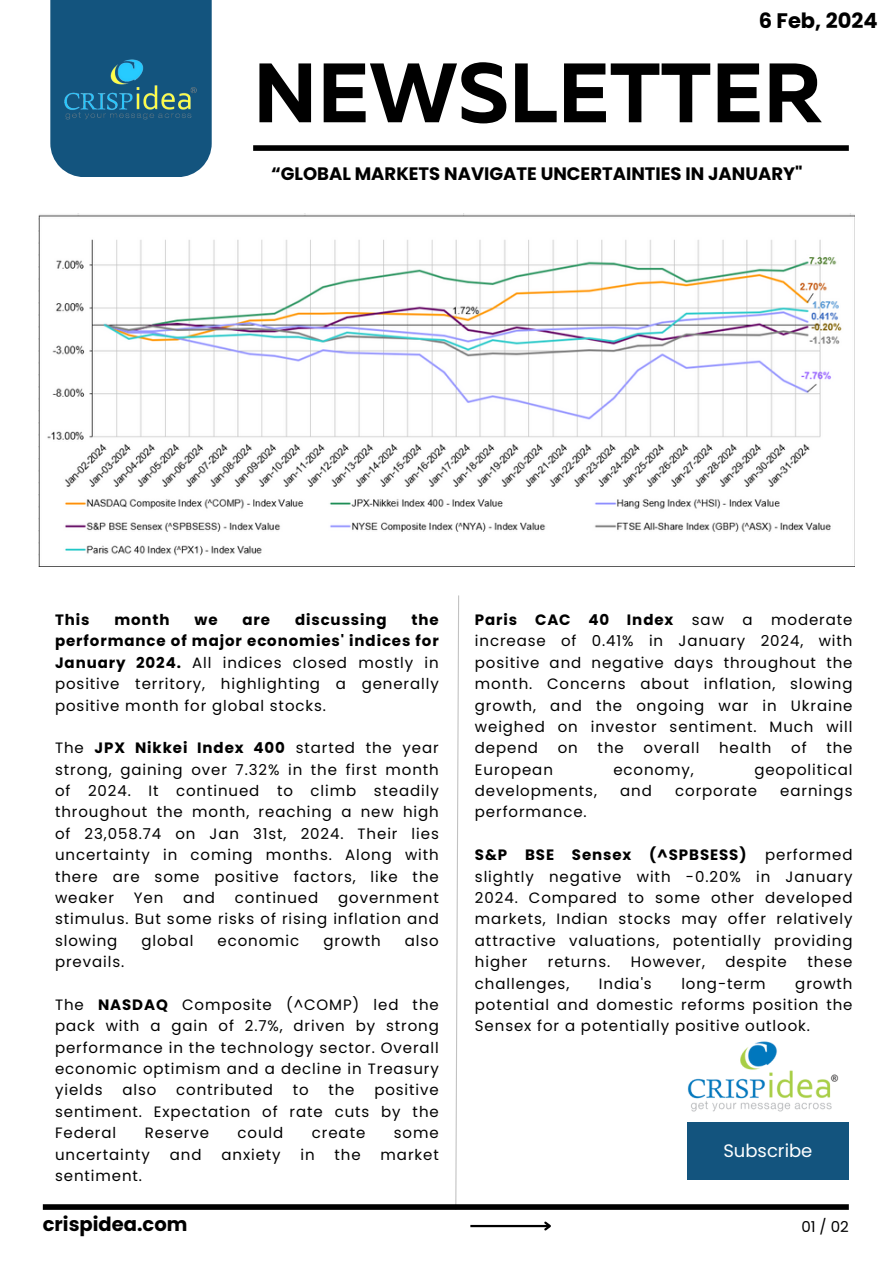
<style>
.page{position:relative;width:893px;height:1264px;background:#fff}
.page>*{position:absolute;margin:0;border:0;box-sizing:border-box;transform-origin:0 0}
.t1{font:700 84px "Muller";color:#000}
.t2{font:700 21px "Poppins";color:#000}
.t3{font:700 19.5px "Poppins";color:#000}
.t4{font:700 18px "Poppins";color:#000}
.t5{font:18px "Poppins";color:#fff}
.t6{font:15px/21.3px "Poppins";letter-spacing:.06em;color:#000;text-align:justify}
.t7{font:700 15px "Poppins";letter-spacing:.06em;color:#000}
.s1{font-weight:700}
</style>
<div class="page">
<div style="left:50px;top:0;width:162px;height:177px;background:#13547e"></div>
<div style="left:253px;top:145px;width:595px;height:6px;background:#000"></div>
<hr style="left:470px;top:1224px;width:80px;height:3px;background:#000">
<svg style="left:542px;top:1221px;width:9px;height:10px"></svg>
<img style="left:50px;top:38px;width:162px;height:122px">
<div style="left:687px;top:1122px;width:161px;height:57px;background:#13547e"></div>
<svg style="left:455px;top:595px;width:4px;height:615px"></svg>
<img style="left:39px;top:213px;width:815px;height:353px">
<div style="left:43px;top:1204px;width:805px;height:5px;background:#000"></div>
<img style="left:687px;top:1041px;width:162px;height:83px">
<p class="t2" style="left:758px;top:6px;width:120px">6 Feb, 2024</p>
<h2 class="t1" style="left:253px;top:58px;width:571px">NEWSLETTER</h2>
<p class="t4" style="left:271px;top:161px;width:533px">“GLOBAL MARKETS NAVIGATE UNCERTAINTIES IN JANUARY"</p>
<p class="t7" style="left:55px;top:609px;width:36px">This</p>
<p class="t7" style="left:114px;top:609px;width:57px">month</p>
<p class="t7" style="left:194px;top:609px;width:25px">we</p>
<p class="t7" style="left:242px;top:609px;width:29px">are</p>
<p class="t7" style="left:295px;top:609px;width:93px">discussing</p>
<p class="t6" style="left:55px;top:609px;width:385px;text-indent:356px"><span class="s1">the performance of major economies' indices for January 2024.</span> All indices closed mostly in positive territory, highlighting a generally positive month for global stocks.</p>
<p class="t6" style="left:55px;top:737px;width:385px">The <span class="s1">JPX Nikkei Index 400</span> started the year strong, gaining over 7.32% in the first month of 2024. It continued to climb steadily throughout the month, reaching a new high of 23,058.74 on Jan 31st, 2024. Their lies uncertainty in coming months. Along with there are some positive factors, like the weaker</p>
<p class="t6" style="left:134px;top:887px;width:31px">Yen</p>
<p class="t6" style="left:183px;top:887px;width:33px">and</p>
<p class="t6" style="left:235px;top:887px;width:85px">continued</p>
<p class="t6" style="left:55px;top:887px;width:385px;text-indent:283px">government stimulus. But some risks of rising inflation and slowing</p>
<p class="t6" style="left:141px;top:929px;width:53px">global</p>
<p class="t6" style="left:217px;top:929px;width:83px">economic</p>
<p class="t6" style="left:323px;top:929px;width:59px">growth</p>
<p class="t6" style="left:405px;top:929px;width:35px">also</p>
<p class="t6" style="left:55px;top:951px;width:71px">prevails.</p>
<p class="t6" style="left:55px;top:994px;width:385px">The <span class="s1">NASDAQ</span> Composite (^COMP) led the pack with a gain of 2.7%, driven by strong performance in the technology sector. Overall economic optimism and a decline in Treasury yields</p>
<p class="t6" style="left:55px;top:1079px;width:385px;text-indent:319px">positive sentiment. Expectation of rate cuts by the Federal</p>
<p class="t6" style="left:122px;top:1079px;width:35px">also</p>
<p class="t6" style="left:176px;top:1079px;width:98px">contributed</p>
<p class="t6" style="left:293px;top:1079px;width:17px">to</p>
<p class="t6" style="left:328px;top:1079px;width:28px">the</p>
<p class="t6" style="left:145px;top:1122px;width:66px">Reserve</p>
<p class="t6" style="left:237px;top:1122px;width:47px">could</p>
<p class="t6" style="left:312px;top:1122px;width:55px">create</p>
<p class="t6" style="left:394px;top:1122px;width:46px">some</p>
<p class="t6" style="left:55px;top:1143px;width:96px">uncertainty</p>
<p class="t6" style="left:170px;top:1143px;width:33px">and</p>
<p class="t6" style="left:221px;top:1143px;width:61px">anxiety</p>
<p class="t6" style="left:300px;top:1143px;width:16px">in</p>
<p class="t6" style="left:334px;top:1143px;width:28px">the</p>
<p class="t6" style="left:380px;top:1143px;width:60px">market</p>
<p class="t6" style="left:55px;top:1165px;width:88px">sentiment.</p>
<h4 class="t3" style="left:43px;top:1210px;width:146px">crispidea.com</h4>
<p class="t6" style="left:475px;top:609px;width:379px"><span class="s1">Paris CAC 40 Index</span> saw a moderate increase of 0.41% in January 2024, with positive and negative days throughout the month. Concerns about inflation, slowing growth, and the ongoing war in Ukraine weighed on investor sentiment. Much will depend</p>
<p class="t6" style="left:557px;top:737px;width:22px">on</p>
<p class="t6" style="left:597px;top:737px;width:28px">the</p>
<p class="t6" style="left:643px;top:737px;width:57px">overall</p>
<p class="t6" style="left:719px;top:737px;width:54px">health</p>
<p class="t6" style="left:791px;top:737px;width:17px">of</p>
<p class="t6" style="left:826px;top:737px;width:28px">the</p>
<p class="t6" style="left:475px;top:758px;width:79px">European</p>
<p class="t6" style="left:613px;top:758px;width:82px">economy,</p>
<p class="t6" style="left:754px;top:758px;width:100px">geopolitical</p>
<p class="t6" style="left:475px;top:780px;width:123px">developments,</p>
<p class="t6" style="left:620px;top:780px;width:33px">and</p>
<p class="t6" style="left:675px;top:780px;width:83px">corporate</p>
<p class="t6" style="left:780px;top:780px;width:74px">earnings</p>
<p class="t6" style="left:475px;top:801px;width:113px">performance.</p>
<p class="t6" style="left:475px;top:844px;width:379px"><span class="s1">S&amp;P BSE Sensex (^SPBSESS)</span> performed slightly negative with -0.20% in January 2024. Compared to some other developed markets, Indian stocks may offer relatively attractive valuations, potentially providing higher</p>
<p class="t6" style="left:548px;top:951px;width:64px">returns.</p>
<p class="t6" style="left:631px;top:951px;width:76px">However,</p>
<p class="t6" style="left:725px;top:951px;width:63px">despite</p>
<p class="t6" style="left:807px;top:951px;width:47px">these</p>
<p class="t6" style="left:475px;top:972px;width:96px">challenges,</p>
<p class="t6" style="left:599px;top:972px;width:54px">India's</p>
<p class="t6" style="left:681px;top:972px;width:86px">long-term</p>
<p class="t6" style="left:475px;top:972px;width:379px;text-indent:320px">growth potential and domestic reforms position the Sensex for a potentially positive outlook.</p>
<h1 class="t5" style="left:723px;top:1137px;width:91px">Subscribe</h1>
<h3 class="t6" style="left:801px;top:1215px;width:49px">01 / 02</h3>
</div>
